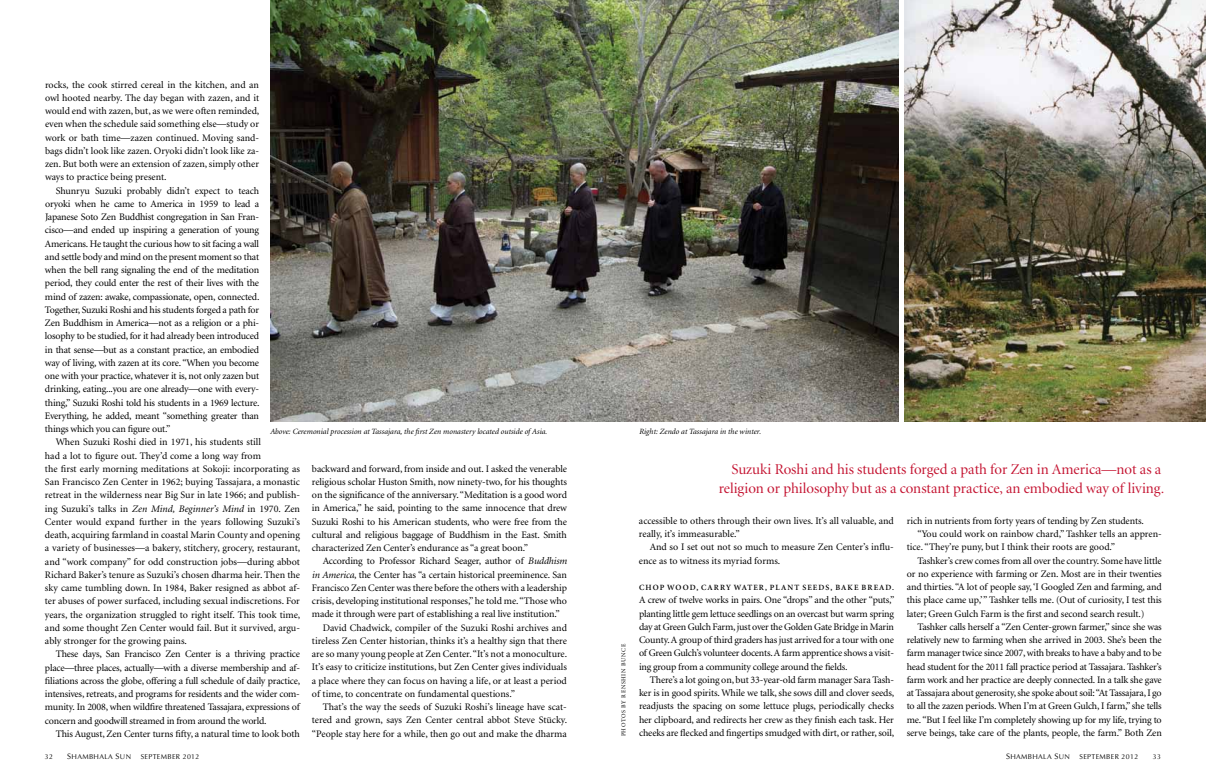
<style>
.page{position:relative;width:1206px;height:783px;background:#fff}
.page>*{position:absolute;margin:0;border:0;box-sizing:border-box;transform-origin:0 0}
.t1{font:15px/19px "Minion Display";color:#c41230;text-align:right}
.t2{font:10px/13.3px "Minion";letter-spacing:-.01em;color:#000;text-align:justify}
.t3{font:italic 8px "Minion";color:#000}
.t4{font:600 8px "Minion";letter-spacing:.14em;color:#000}
.t5{font:7px "Optima";letter-spacing:.05em;color:#000}
.t6{font:6px "Minion";letter-spacing:.1em;color:#000}
.s1{font-style:italic}
.s2{font-size:8px}
</style>
<div class="page">
<img style="left:270px;top:0;width:629px;height:422px">
<img style="left:904px;top:0;width:302px;height:422px">
<p class="t2" style="left:45px;top:78px;width:216px">rocks, the cook stirred cereal in the kitchen, and an owl hooted nearby. The day began with zazen, and it would end with zazen, but, as we were often reminded, even when the schedule said something else—study or work or bath time—zazen continued. Moving sand&shy;bags didn’t look like zazen. Oryoki didn’t look like za&shy;zen. But both were an extension of zazen, simply other ways to practice being present.</p>
<p class="t2" style="left:45px;top:184px;width:216px;text-indent:11px">Shunryu Suzuki probably didn’t expect to teach oryoki when he came to America in 1959 to lead a Japanese Soto Zen Buddhist congregation in San Fran&shy;cisco—and ended up inspiring a generation of young Americans. He taught the curious how to sit facing a wall and settle body and mind on the present moment so that when the bell rang signaling the end of the meditation period, they could enter the rest of their lives with the mind of zazen: awake, compassionate, open, connected.<br>Together, Suzuki Roshi and his students forged a path for Zen Buddhism in America—not as a religion or a phi&shy;losophy to be studied, for it had already been introduced in that sense—but as a constant practice, an embodied way of living, with zazen at its core. “When you become one with your practice, whatever it is, not only zazen but drinking, eating...you are one already—one with every&shy;thing,” Suzuki Roshi told his students in a 1969 lecture.<br>Everything, he added, meant “something greater than things which you can figure out.”</p>
<p class="t2" style="left:45px;top:436px;width:257px;text-align:left;text-indent:11px">When Suzuki Roshi died in 1971, his students still<br>had a lot to figure out. They’d come a long way from<br>the first early morning meditations at Sokoji: incorporating as San Francisco Zen Center in 1962; buying Tassajara, a monastic retreat in the wilderness near Big Sur in late 1966; and publish&shy;ing Suzuki’s talks in <span class="s1">Zen Mind, Beginner’s Mind</span> in 1970. Zen Center would expand further in the years following Suzuki’s death, acquiring farmland in coastal Marin County and opening a variety of businesses—a bakery, stitchery, grocery, restaurant, and “work company” for odd construction jobs—during abbot Richard Baker’s tenure as Suzuki’s chosen dharma heir. Then the sky came tumbling down. In 1984, Baker resigned as abbot af&shy;ter abuses of power surfaced, including sexual indiscretions. For years, the organization struggled to right itself. This took time, and some thought Zen Center would fail. But it survived, argu&shy;ably stronger for the growing pains.</p>
<p class="t2" style="left:45px;top:648px;width:257px;text-indent:11px">These days, San Francisco Zen Center is a thriving practice place—three places, actually—with a diverse membership and af&shy;filiations across the globe, offering a full schedule of daily practice, intensives, retreats, and programs for residents and the wider com&shy;munity. In 2008, when wildfire threatened Tassajara, expressions of concern and goodwill streamed in from around the world.</p>
<p class="t2" style="left:56px;top:727px;width:246px">This August, Zen Center turns fifty, a natural time to look both</p>
<p class="t3" style="left:270px;top:427px;width:279px">Above: Ceremonial procession at Tassajara, the first Zen monastery located outside of Asia.</p>
<p class="t3" style="left:639px;top:427px;width:123px">Right: Zendo at Tassajara in the winter.</p>
<h1 class="t1" style="left:719px;top:460px;width:447px">Suzuki Roshi and his students forged a path for Zen in America—not as a religion or philosophy but as a constant practice, an embodied way of living.</h1>
<p class="t2" style="left:312px;top:462px;width:257px">backward and forward, from inside and out. I asked the venerable religious scholar Huston Smith, now ninety-two, for his thoughts on the significance of the anniversary. “Meditation is a good word in America,” he said, pointing to the same innocence that drew Suzuki Roshi to his American students, who were free from the cultural and religious baggage of Buddhism in the East. Smith characterized Zen Center’s endurance as “a great boon.”</p>
<p class="t2" style="left:323px;top:555px;width:246px">According to Professor Richard Seager, author of <span class="s1">Buddhism</span></p>
<p class="t2" style="left:312px;top:568px;width:257px"><span class="s1">in America</span>, the Center has “a certain historical preeminence. San</p>
<p class="t2" style="left:312px;top:581px;width:256px">Francisco Zen Center was there before the others with a leadership</p>
<p class="t2" style="left:312px;top:595px;width:256px">crisis, developing institutional responses,” he told me. “Those who</p>
<p class="t2" style="left:312px;top:608px;width:249px">made it through were part of establishing a real live institution.”</p>
<p class="t2" style="left:323px;top:621px;width:246px">David Chadwick, compiler of the Suzuki Roshi archives and</p>
<p class="t2" style="left:312px;top:634px;width:256px">tireless Zen Center historian, thinks it’s a healthy sign that there</p>
<p class="t2" style="left:312px;top:648px;width:257px">are so many young people at Zen Center. “It’s not a monoculture.</p>
<p class="t2" style="left:312px;top:661px;width:256px">It’s easy to criticize institutions, but Zen Center gives individuals</p>
<p class="t2" style="left:312px;top:674px;width:256px">a place where they can focus on having a life, or at least a period</p>
<p class="t2" style="left:312px;top:687px;width:205px">of time, to concentrate on fundamental questions.”</p>
<p class="t2" style="left:323px;top:701px;width:246px">That’s the way the seeds of Suzuki Roshi’s lineage have scat-</p>
<p class="t2" style="left:312px;top:714px;width:257px">tered and grown, says Zen Center central abbot Steve Stücky.</p>
<p class="t2" style="left:312px;top:727px;width:256px">“People stay here for a while, then go out and make the dharma</p>
<p class="t2" style="left:907px;top:514px;width:239px">rich in nutrients from forty years of tending by Zen students.</p>
<p class="t2" style="left:918px;top:528px;width:246px">“You could work on rainbow chard,” Tashker tells an appren-</p>
<p class="t2" style="left:907px;top:541px;width:210px">tice. “They’re puny, but I think their roots are good.”</p>
<p class="t2" style="left:918px;top:554px;width:246px">Tashker’s crew comes from all over the country. Some have little</p>
<p class="t2" style="left:907px;top:567px;width:257px">or no experience with farming or Zen. Most are in their twenties</p>
<p class="t2" style="left:907px;top:581px;width:256px">and thirties. “A lot of people say, ‘I Googled Zen and farming, and</p>
<p class="t2" style="left:907px;top:594px;width:256px">this place came up,’” Tashker tells me. (Out of curiosity, I test this</p>
<p class="t2" style="left:907px;top:607px;width:239px">later; Green Gulch Farm is the first and second search result.)</p>
<p class="t2" style="left:918px;top:620px;width:246px">Tashker calls herself a “Zen Center-grown farmer,” since she was</p>
<p class="t2" style="left:907px;top:634px;width:256px">relatively new to farming when she arrived in 2003. She’s been the</p>
<p class="t2" style="left:907px;top:647px;width:256px">farm manager twice since 2007, with breaks to have a baby and to be</p>
<p class="t2" style="left:907px;top:660px;width:256px">head student for the 2011 fall practice period at Tassajara. Tashker’s</p>
<p class="t2" style="left:907px;top:673px;width:256px">farm work and her practice are deeply connected. In a talk she gave</p>
<p class="t2" style="left:907px;top:687px;width:256px">at Tassajara about generosity, she spoke about soil: “At Tassajara, I go</p>
<p class="t2" style="left:907px;top:700px;width:256px">to all the zazen periods. When I’m at Green Gulch, I farm,” she tells</p>
<p class="t2" style="left:907px;top:713px;width:256px">me. “But I feel like I’m completely showing up for my life, trying to</p>
<p class="t2" style="left:907px;top:726px;width:256px">serve beings, take care of the plants, people, the farm.” Both Zen</p>
<p class="t2" style="left:639px;top:514px;width:256px">accessible to others through their own lives. It’s all valuable, and really, it’s immeasurable.”</p>
<p class="t2" style="left:639px;top:541px;width:257px;text-indent:11px">And so I set out not so much to measure Zen Center’s influ&shy;ence as to witness its myriad forms.</p>
<p class="t4" style="left:639px;top:584px;width:257px">CHOP WOOD, CARRY WATER, PLANT SEEDS, BAKE BREAD.</p>
<p class="t2" style="left:639px;top:594px;width:257px">A crew of twelve works in pairs. One “drops” and the other “puts,” planting little gem lettuce seedlings on an overcast but warm spring day at Green Gulch Farm, just over the Golden Gate Bridge in Marin County. A group of third graders has just arrived for a tour with one of Green Gulch’s volunteer docents. A farm apprentice shows a visit&shy;ing group from a community college around the fields.</p>
<p class="t2" style="left:639px;top:673px;width:257px;text-indent:11px">There’s a lot going on, but 33-year-old farm manager Sara Tash&shy;ker is in good spirits. While we talk, she sows dill and clover seeds, readjusts the spacing on some lettuce plugs, periodically checks her clipboard, and redirects her crew as they finish each task. Her cheeks are flecked and fingertips smudged with dirt, or rather, soil,</p>
<p class="t6" style="left:621px;top:736px;width:94px;rotate:-90deg">photos by Renshin Bunce</p>
<p class="t5" style="left:45px;top:753px;width:10px">32</p>
<p class="t5" style="left:67px;top:753px;width:65px"><span class="s2">S</span>HAMBHALA <span class="s2">S</span>UN</p>
<p class="t5" style="left:141px;top:753px;width:60px">SEPTEMBER 2012</p>
<p class="t5" style="left:1006px;top:753px;width:65px"><span class="s2">S</span>HAMBHALA <span class="s2">S</span>UN</p>
<p class="t5" style="left:1080px;top:753px;width:60px">SEPTEMBER 2012</p>
<p class="t5" style="left:1153px;top:753px;width:10px">33</p>
</div>
